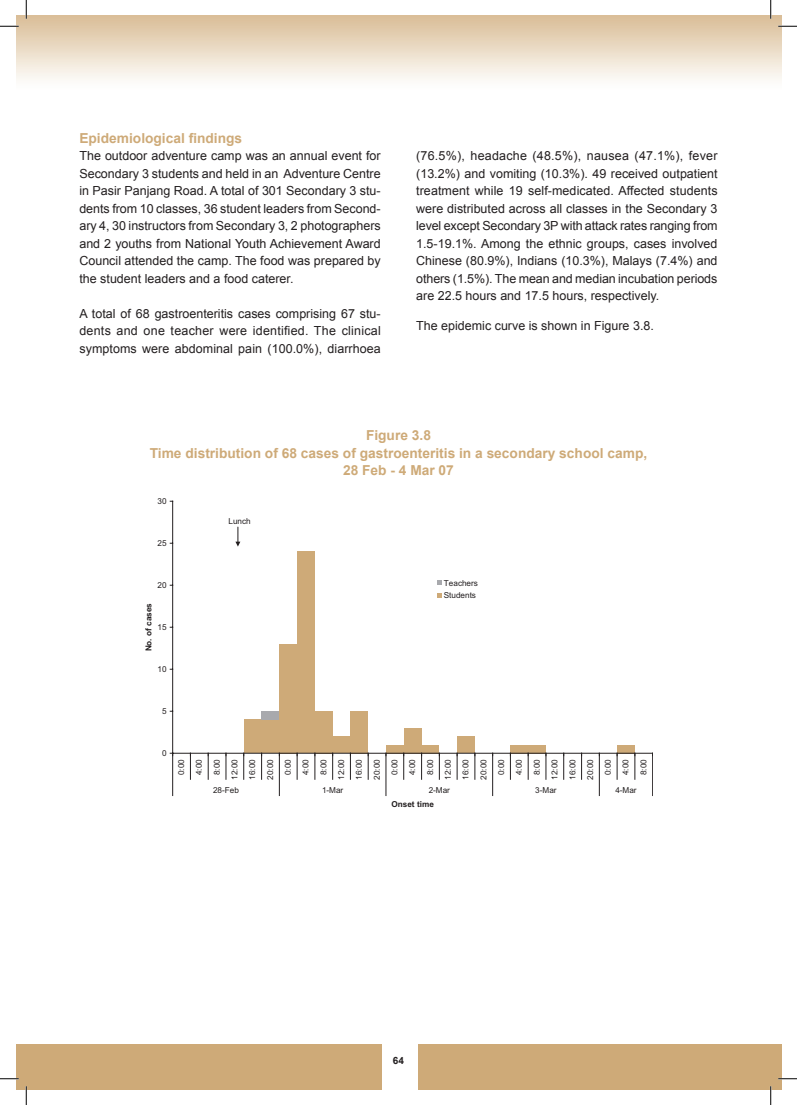
<style>
.page{position:relative;width:797px;height:1105px;background:#fff}
.page>*{position:absolute;margin:0;border:0;box-sizing:border-box;transform-origin:0 0}
.t1{font:700 13.75px/17.5px "Arial";color:#ceaa78;text-align:center}
.t2{font:12.5px/17.5px "Arial";color:#231f20;text-align:justify}
.t3{font:700 10px "Arial";color:#231f20}
.t4{font:8.25px/17.8px "Arial";color:#231f20;text-align:center}
.t5{font:700 8.25px "Arial";color:#231f20}
</style>
<div class="page">
<div style="left:16px;top:1044px;width:754px;height:45px;background:#ceaa78"></div>
<div style="left:382px;top:1036px;width:35px;height:53px;background:#fff"></div>
<div style="left:770px;top:1044px;width:11px;height:45px;background:#ceaa78"></div>
<div style="left:244px;top:720px;width:17px;height:33px;background:#ceaa78"></div>
<div style="left:261px;top:720px;width:18px;height:33px;background:#ceaa78"></div>
<div style="left:279px;top:644px;width:18px;height:109px;background:#ceaa78"></div>
<div style="left:297px;top:552px;width:18px;height:201px;background:#ceaa78"></div>
<div style="left:315px;top:711px;width:17px;height:42px;background:#ceaa78"></div>
<div style="left:332px;top:736px;width:18px;height:17px;background:#ceaa78"></div>
<div style="left:350px;top:711px;width:18px;height:42px;background:#ceaa78"></div>
<div style="left:386px;top:745px;width:18px;height:8px;background:#ceaa78"></div>
<div style="left:404px;top:728px;width:17px;height:25px;background:#ceaa78"></div>
<div style="left:421px;top:745px;width:18px;height:8px;background:#ceaa78"></div>
<div style="left:457px;top:736px;width:18px;height:17px;background:#ceaa78"></div>
<div style="left:510px;top:745px;width:18px;height:8px;background:#ceaa78"></div>
<div style="left:528px;top:745px;width:18px;height:8px;background:#ceaa78"></div>
<div style="left:617px;top:745px;width:18px;height:8px;background:#ceaa78"></div>
<div style="left:261px;top:711px;width:18px;height:9px;background:#a8a9ad"></div>
<hr style="left:172px;top:501px;width:1px;height:252px;background:#231f20">
<hr style="left:173px;top:753px;width:479px;height:1px;background:#231f20">
<svg style="left:190px;top:754px;width:1px;height:25px"></svg>
<svg style="left:208px;top:754px;width:1px;height:25px"></svg>
<svg style="left:226px;top:753px;width:1px;height:26px"></svg>
<svg style="left:243px;top:754px;width:1px;height:25px"></svg>
<svg style="left:261px;top:754px;width:1px;height:25px"></svg>
<svg style="left:297px;top:754px;width:1px;height:25px"></svg>
<svg style="left:315px;top:753px;width:1px;height:26px"></svg>
<svg style="left:332px;top:754px;width:1px;height:25px"></svg>
<svg style="left:350px;top:754px;width:1px;height:25px"></svg>
<svg style="left:368px;top:754px;width:1px;height:25px"></svg>
<svg style="left:403px;top:754px;width:1px;height:25px"></svg>
<svg style="left:421px;top:754px;width:1px;height:25px"></svg>
<svg style="left:439px;top:754px;width:1px;height:25px"></svg>
<svg style="left:457px;top:754px;width:1px;height:25px"></svg>
<svg style="left:474px;top:754px;width:1px;height:25px"></svg>
<svg style="left:510px;top:754px;width:1px;height:25px"></svg>
<svg style="left:528px;top:754px;width:1px;height:25px"></svg>
<svg style="left:545px;top:754px;width:1px;height:25px"></svg>
<svg style="left:563px;top:754px;width:1px;height:25px"></svg>
<svg style="left:581px;top:754px;width:1px;height:25px"></svg>
<svg style="left:617px;top:754px;width:1px;height:25px"></svg>
<svg style="left:634px;top:754px;width:1px;height:25px"></svg>
<hr style="left:172px;top:753px;width:1px;height:42px;background:#231f20">
<hr style="left:652px;top:753px;width:1px;height:42px;background:#231f20">
<hr style="left:279px;top:753px;width:1px;height:42px;background:#231f20">
<hr style="left:386px;top:753px;width:1px;height:42px;background:#231f20">
<hr style="left:492px;top:753px;width:1px;height:42px;background:#231f20">
<hr style="left:599px;top:753px;width:1px;height:42px;background:#231f20">
<svg style="left:437px;top:580px;width:5px;height:5px"></svg>
<svg style="left:437px;top:593px;width:5px;height:4px"></svg>
<svg style="left:235px;top:527px;width:5px;height:20px"></svg>
<svg style="left:0;top:25px;width:19px;height:2px"></svg>
<svg style="left:778px;top:25px;width:19px;height:2px"></svg>
<svg style="left:0;top:1078px;width:19px;height:1px"></svg>
<svg style="left:778px;top:1078px;width:19px;height:1px"></svg>
<svg style="left:25px;top:0;width:2px;height:19px"></svg>
<svg style="left:25px;top:1086px;width:2px;height:19px"></svg>
<svg style="left:770px;top:0;width:1px;height:19px"></svg>
<svg style="left:770px;top:1086px;width:1px;height:19px"></svg>
<p class="t1" style="left:79px;top:129px;width:164px">Epidemiological findings</p>
<p class="t2" style="left:79px;top:147px;width:303px">The outdoor adventure camp was an annual event for Secondary 3 students and held in an Adventure Centre in Pasir Panjang Road. A total of 301 Secondary 3 stu&shy;dents from 10 classes, 36 student leaders from Second&shy;ary 4, 30 instructors from Secondary 3, 2 photographers and 2 youths from National Youth Achievement Award Council attended the camp. The food was prepared by the student leaders and a food caterer.</p>
<p class="t2" style="left:79px;top:304px;width:303px">A total of 68 gastroenteritis cases comprising 67 stu&shy;dents and one teacher were identified. The clinical symptoms were abdominal pain (100.0%), diarrhoea</p>
<p class="t2" style="left:416px;top:147px;width:303px">(76.5%), headache (48.5%), nausea (47.1%), fever (13.2%) and vomiting (10.3%). 49 received outpatient treatment while 19 self-medicated. Affected students were distributed across all classes in the Secondary 3 level except Secondary 3P with attack rates ranging from 1.5-19.1%. Among the ethnic groups, cases involved Chinese (80.9%), Indians (10.3%), Malays (7.4%) and others (1.5%). The mean and median incubation periods are 22.5 hours and 17.5 hours, respectively.</p>
<p class="t2" style="left:416px;top:317px;width:239px">The epidemic curve is shown in Figure 3.8.</p>
<p class="t1" style="left:150px;top:427px;width:499px">Figure 3.8<br>Time distribution of 68 cases of gastroenteritis in a secondary school camp,<br>28 Feb - 4 Mar 07</p>
<p class="t4" style="left:157px;top:492px;width:11px">30</p>
<p class="t4" style="left:157px;top:534px;width:11px">25</p>
<p class="t4" style="left:157px;top:576px;width:11px">20</p>
<p class="t5" style="left:144px;top:651px;width:50px;rotate:-90deg">No. of cases</p>
<p class="t4" style="left:157px;top:618px;width:11px">15</p>
<p class="t4" style="left:157px;top:660px;width:11px">10</p>
<p class="t4" style="left:228px;top:512px;width:24px">Lunch</p>
<p class="t4" style="left:444px;top:577px;width:36px;line-height:12.1px;text-align:left">Teachers<br>Students</p>
<p class="t4" style="left:162px;top:702px;width:6px">5</p>
<p class="t4" style="left:162px;top:744px;width:6px">0</p>
<p class="t4" style="left:172px;top:780px;width:22px;rotate:-90deg">0:00<br>4:00<br>8:00<br>12:00<br>16:00<br>20:00<br>0:00<br>4:00<br>8:00<br>12:00<br>16:00<br>20:00<br>0:00<br>4:00<br>8:00<br>12:00<br>16:00<br>20:00<br>0:00<br>4:00<br>8:00<br>12:00<br>16:00<br>20:00<br>0:00<br>4:00<br>8:00</p>
<p class="t4" style="left:213px;top:781px;width:27px">28-Feb</p>
<p class="t4" style="left:322px;top:781px;width:23px">1-Mar</p>
<p class="t4" style="left:429px;top:781px;width:23px">2-Mar</p>
<p class="t4" style="left:535px;top:781px;width:23px">3-Mar</p>
<p class="t4" style="left:615px;top:781px;width:23px">4-Mar</p>
<p class="t5" style="left:391px;top:799px;width:44px">Onset time</p>
<p class="t3" style="left:393px;top:1055px;width:13px">64</p>
</div>
